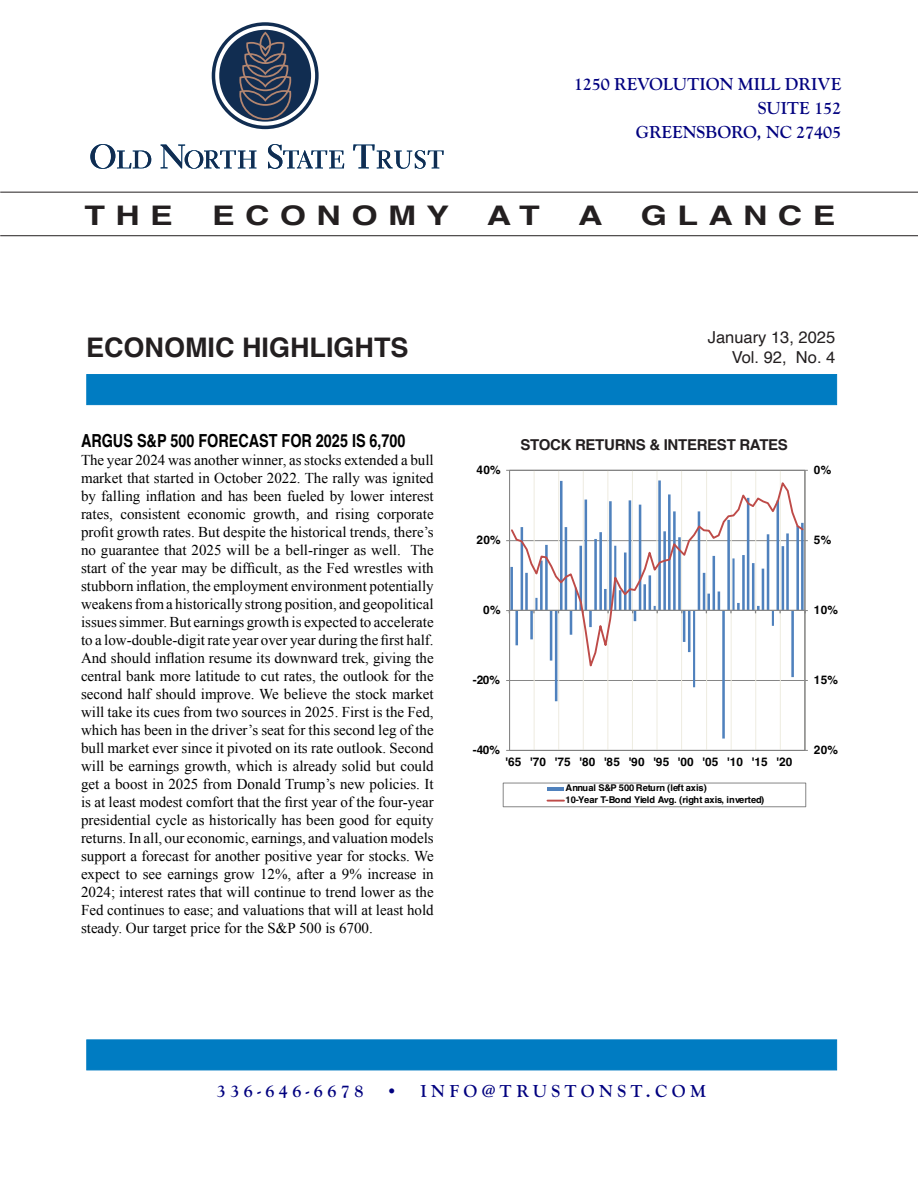
<style>
.page{position:relative;width:918px;height:1188px;background:#fff}
.page>*{position:absolute;margin:0;border:0;box-sizing:border-box;transform-origin:0 0}
.ALL_REPORTS_Header{font:700 27px "Helvetica";color:#231f20}
.ALL_REPORTS_Header-2{font:700 27px "Helvetica";color:#231f20;scale:1.25 1}
.ALL_REPORTS_Header-3{font:700 27px "Helvetica";letter-spacing:.31em;color:#231f20;scale:1.25 1}
.t1{font:700 18px "Goudy Old Sty";color:#00007f}
.Story_Head{font:700 18px "Helvetica";color:#000;scale:.8 1}
.t2{font:700 18px "Goudy Old Sty";letter-spacing:.25em;color:#00007f}
.t3{font:16.5px "Helvetica";color:#231f20}
.Summary_Text{font:15px/18px "Times New Roman";color:#000;text-align:justify}
.Chart_Header{font:700 15px "Helvetica";letter-spacing:-.02em;color:#231f20}
.t4{font:700 11.85px "Helvetica";color:#000}
.t5{font:700 9.3px/11.9px "Helvetica";letter-spacing:-.01em;color:#000}
</style>
<div class="page">
<hr style="left:0;top:235px;width:918px;height:1px;background:#231f20">
<hr style="left:0;top:192px;width:918px;height:1px;background:#231f20">
<div style="left:86px;top:374px;width:751px;height:31px;background:#007cc2;border:1px solid #007cc2"></div>
<div style="left:86px;top:1040px;width:751px;height:30px;background:#007cc2"></div>
<hr style="left:510px;top:680px;width:295px;height:1px;background:#868686">
<hr style="left:534px;top:470px;width:1px;height:280px;background:#eeece1">
<hr style="left:558px;top:470px;width:1px;height:280px;background:#eeece1">
<hr style="left:583px;top:470px;width:1px;height:280px;background:#eeece1">
<hr style="left:608px;top:470px;width:1px;height:280px;background:#eeece1">
<hr style="left:632px;top:470px;width:1px;height:280px;background:#eeece1">
<hr style="left:657px;top:470px;width:1px;height:280px;background:#eeece1">
<hr style="left:681px;top:470px;width:1px;height:280px;background:#eeece1">
<hr style="left:706px;top:470px;width:1px;height:280px;background:#eeece1">
<hr style="left:731px;top:470px;width:1px;height:280px;background:#eeece1">
<hr style="left:755px;top:470px;width:1px;height:280px;background:#eeece1">
<hr style="left:780px;top:470px;width:1px;height:280px;background:#eeece1">
<hr style="left:555px;top:611px;width:2px;height:90px;background:#4f81bd">
<hr style="left:693px;top:611px;width:2px;height:76px;background:#4f81bd">
<hr style="left:722px;top:611px;width:3px;height:128px;background:#4f81bd">
<hr style="left:791px;top:611px;width:3px;height:66px;background:#4f81bd">
<hr style="left:805px;top:470px;width:1px;height:280px;background:#868686">
<hr style="left:509px;top:470px;width:1px;height:280px;background:#868686">
<svg style="left:510px;top:479px;width:295px;height:194px"></svg>
<div style="left:503px;top:783px;width:303px;height:24px;border:1px solid #868686"></div>
<hr style="left:548px;top:787px;width:16px;height:4px;background:#4f81bd">
<svg style="left:547px;top:800px;width:17px;height:2px"></svg>
<svg style="left:212px;top:22px;width:107px;height:107px"></svg>
<svg style="left:90px;top:144px;width:61px;height:25px"></svg>
<svg style="left:161px;top:145px;width:95px;height:24px"></svg>
<svg style="left:268px;top:144px;width:76px;height:25px"></svg>
<svg style="left:353px;top:144px;width:91px;height:25px"></svg>
<p class="t1" style="left:574px;top:74px;width:269px">1250 REVOLUTION MILL DRIVE</p>
<p class="t1" style="left:758px;top:98px;width:85px">SUITE 152</p>
<p class="t1" style="left:636px;top:122px;width:207px">GREENSBORO, NC 27405</p>
<p class="ALL_REPORTS_Header-2" style="left:84px;top:199px;width:72px">THE</p>
<p class="ALL_REPORTS_Header-3" style="left:212px;top:199px;width:191px">ECONOMY</p>
<p class="ALL_REPORTS_Header-2" style="left:487px;top:199px;width:44px">AT</p>
<p class="ALL_REPORTS_Header-2" style="left:578px;top:199px;width:21px">A</p>
<p class="ALL_REPORTS_Header-2" style="left:641px;top:199px;width:157px">GLANCE</p>
<p class="ALL_REPORTS_Header" style="left:86px;top:331px;width:324px">ECONOMIC HIGHLIGHTS</p>
<p class="Story_Head" style="left:81px;top:429px;width:407px">ARGUS S&amp;P 500 FORECAST FOR 2025 IS 6,700</p>
<p class="Summary_Text" style="left:81px;top:450px;width:354px">The year 2024 was another winner, as stocks extended a bull market that started in October 2022. The rally was ignited by falling inflation and has been fueled by lower interest rates, consistent economic growth, and rising corporate profit growth rates. But despite the historical trends, there’s no guarantee that 2025 will be a bell-ringer as well. The start of the year may be difficult, as the Fed wrestles with stubborn inflation, the employment environment potentially weakens from a historically strong position, and geopolitical issues simmer. But earnings growth is expected to accelerate to a low-double-digit rate year over year during the first half.<br>And should inflation resume its downward trek, giving the central bank more latitude to cut rates, the outlook for the second half should improve. We believe the stock market will take its cues from two sources in 2025. First is the Fed, which has been in the driver’s seat for this second leg of the bull market ever since it pivoted on its rate outlook. Second will be earnings growth, which is already solid but could get a boost in 2025 from Donald Trump’s new policies. It is at least modest comfort that the first year of the four-year presidential cycle as historically has been good for equity returns. In all, our economic, earnings, and valuation models support a forecast for another positive year for stocks. We expect to see earnings grow 12%, after a 9% increase in 2024; interest rates that will continue to trend lower as the Fed continues to ease; and valuations that will at least hold steady. Our target price for the S&amp;P 500 is 6700.</p>
<p class="t3" style="left:708px;top:325px;width:129px">January 13, 2025</p>
<p class="t3" style="left:732px;top:344px;width:105px">Vol. 92, No. 4</p>
<p class="t4" style="left:546px;top:434px;width:220px">STOCK RETURNS &amp; INTEREST RATES</p>
<p class="Chart_Header" style="left:520px;top:436px;width:269px">STOCK RETURNS &amp; INTEREST RATES</p>
<p class="t4" style="left:477px;top:462px;width:26px">40%</p>
<p class="t4" style="left:814px;top:462px;width:19px">0%</p>
<p class="t4" style="left:477px;top:532px;width:26px">20%</p>
<p class="t4" style="left:814px;top:532px;width:19px">5%</p>
<p class="t4" style="left:483px;top:603px;width:19px">0%</p>
<p class="t4" style="left:814px;top:603px;width:26px">10%</p>
<p class="t4" style="left:473px;top:672px;width:29px">-20%</p>
<p class="t4" style="left:814px;top:672px;width:26px">15%</p>
<p class="t4" style="left:473px;top:742px;width:29px">-40%</p>
<p class="t4" style="left:814px;top:742px;width:26px">20%</p>
<p class="t4" style="left:506px;top:755px;width:288px">'65 '70 '75 '80 '85 '90 '95 '00 '05 '10 '15 '20</p>
<p class="t5" style="left:566px;top:783px;width:200px">Annual S&amp;P 500 Return (left axis)<br>10-Year T-Bond Yield Avg. (right axis, inverted)</p>
<p class="t2" style="left:217px;top:1081px;width:148px">336-646-6678</p>
<p class="t2" style="left:386px;top:1081px;width:322px">• INFO@TRUSTONST.COM</p>
</div>
